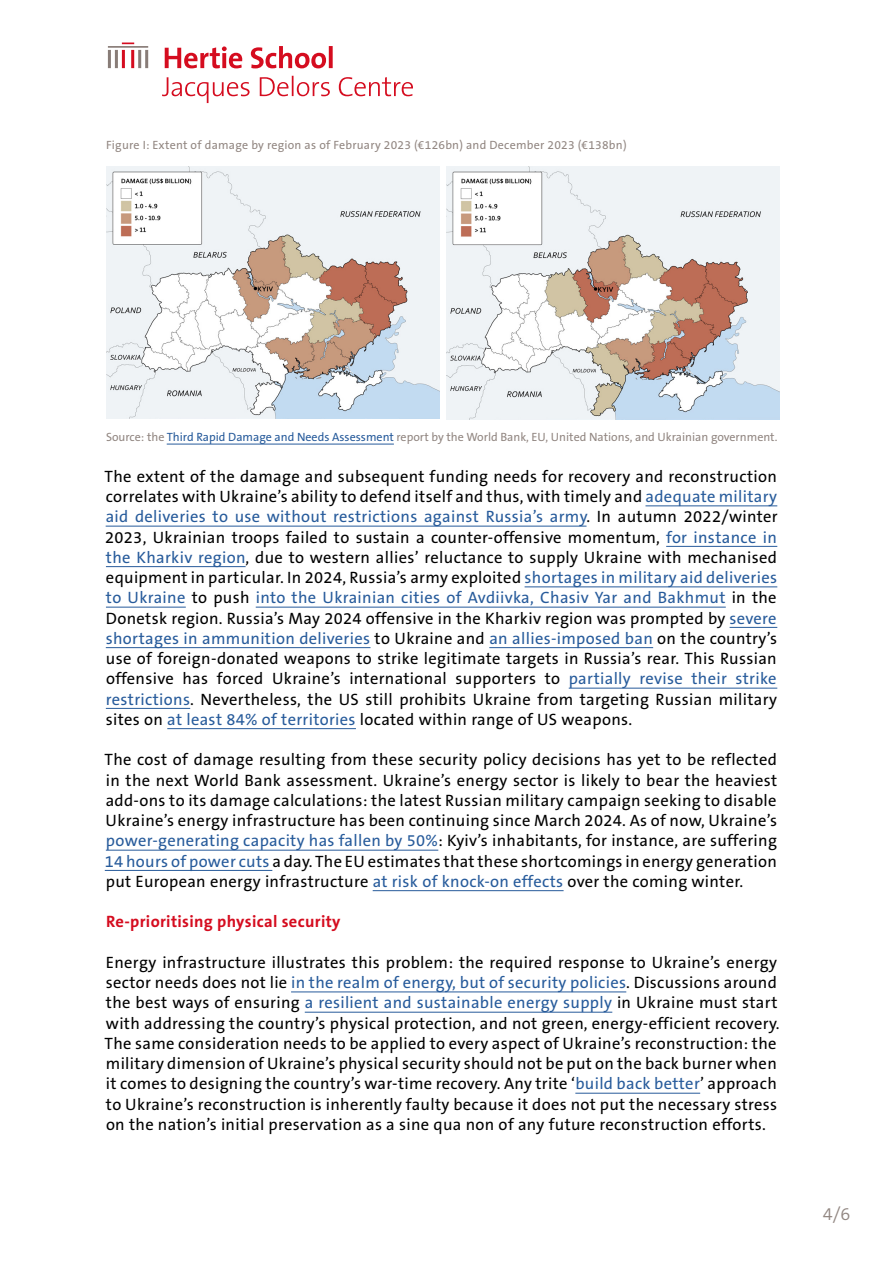
<style>
.page{position:relative;width:893px;height:1263px;background:#fff}
.page>*{position:absolute;margin:0;border:0;box-sizing:border-box;transform-origin:0 0}
.t1{font:300 18px "The Sans B W4";color:#928782}
.Fliesstext_grau{font:16.5px/20.2px "The Sans B W5 Plain";letter-spacing:.02em;color:#000;text-align:justify}
.Fliesstext_grau-2{font:700 16.5px "The Sans B W7";letter-spacing:.02em;color:#d50c1f}
.Fliesstext_grau-3{font:12px "The Sans B W5 Plain";color:#928782}
.Fliesstext_grau-4{font:12px "The Sans B W5 Plain";letter-spacing:.02em;color:#928782}
.s1{color:#275b9b}
</style>
<div class="page">
<hr style="left:115px;top:50px;width:3px;height:18px;background:#887c77">
<hr style="left:108px;top:50px;width:3px;height:18px;background:#887c77">
<hr style="left:108px;top:46px;width:40px;height:2px;background:#887c77">
<svg style="left:122px;top:43px;width:291px;height:60px"></svg>
<hr style="left:167px;top:444px;width:227px;height:1px;background:#275b9b">
<hr style="left:645px;top:505px;width:132px;height:1px;background:#275b9b">
<hr style="left:106px;top:526px;width:480px;height:1px;background:#275b9b">
<hr style="left:666px;top:546px;width:111px;height:1px;background:#275b9b">
<hr style="left:106px;top:566px;width:140px;height:1px;background:#275b9b">
<hr style="left:525px;top:586px;width:252px;height:1px;background:#275b9b">
<hr style="left:106px;top:607px;width:80px;height:1px;background:#275b9b">
<hr style="left:256px;top:607px;width:470px;height:1px;background:#275b9b">
<hr style="left:730px;top:627px;width:47px;height:1px;background:#275b9b">
<hr style="left:106px;top:647px;width:264px;height:1px;background:#275b9b">
<hr style="left:489px;top:647px;width:164px;height:1px;background:#275b9b">
<hr style="left:569px;top:688px;width:208px;height:1px;background:#275b9b">
<hr style="left:106px;top:708px;width:84px;height:1px;background:#275b9b">
<hr style="left:167px;top:728px;width:189px;height:1px;background:#275b9b">
<hr style="left:106px;top:850px;width:332px;height:1px;background:#275b9b">
<hr style="left:105px;top:870px;width:167px;height:1px;background:#275b9b">
<hr style="left:373px;top:890px;width:191px;height:1px;background:#275b9b">
<hr style="left:291px;top:991px;width:335px;height:1px;background:#275b9b">
<hr style="left:305px;top:1012px;width:307px;height:1px;background:#275b9b">
<hr style="left:575px;top:1093px;width:125px;height:1px;background:#275b9b">
<img style="left:106px;top:167px;width:333px;height:251px">
<img style="left:446px;top:167px;width:333px;height:252px">
<p class="Fliesstext_grau-4" style="left:106px;top:137px;width:522px">Figure I: Extent of damage by region as of February 2023 (€126bn) and December 2023 (€138bn)</p>
<p class="Fliesstext_grau-3" style="left:106px;top:429px;width:673px">Source: the <span class="s1">Third Rapid Damage and Needs Assessment</span> report by the World Bank, EU, United Nations, and Ukrainian government.</p>
<p class="Fliesstext_grau" style="left:105px;top:466px;width:675px">The extent of the damage and subsequent funding needs for recovery and reconstruction correlates with Ukraine’s ability to defend itself and thus, with timely and <span class="s1">adequate military aid deliveries to use without restrictions against Russia’s army</span>. In autumn 2022/winter 2023, Ukrainian troops failed to sustain a counter-offensive momentum, <span class="s1">for instance in the Kharkiv region</span>, due to western allies’ reluctance to supply Ukraine with mechanised equipment in particular. In 2024, Russia’s army exploited <span class="s1">shortages in military aid deliveries to Ukraine</span> to push <span class="s1">into the Ukrainian cities of Avdiivka, Chasiv Yar and Bakhmut</span> in the Donetsk region. Russia’s May 2024 offensive in the Kharkiv region was prompted by <span class="s1">severe shortages in ammunition deliveries</span> to Ukraine and <span class="s1">an allies-imposed ban</span> on the country’s use of foreign-donated weapons to strike legitimate targets in Russia’s rear. This Russian offensive has forced Ukraine’s international supporters to <span class="s1">partially revise their strike restrictions</span>. Nevertheless, the US still prohibits Ukraine from targeting Russian military sites on <span class="s1">at least 84% of territories</span> located within range of US weapons.</p>
<p class="Fliesstext_grau" style="left:105px;top:750px;width:674px">The cost of damage resulting from these security policy decisions has yet to be reflected in the next World Bank assessment. Ukraine’s energy sector is likely to bear the heaviest add-ons to its damage calculations: the latest Russian military campaign seeking to disable Ukraine’s energy infrastructure has been continuing since March 2024. As of now, Ukraine’s <span class="s1">power-generating capacity has fallen by 50%</span>: Kyiv’s inhabitants, for instance, are suffering <span class="s1">14 hours of power cuts</span> a day. The EU estimates that these shortcomings in energy generation put European energy infrastructure <span class="s1">at risk of knock-on effects</span> over the coming winter.</p>
<p class="Fliesstext_grau-2" style="left:106px;top:911px;width:236px">Re-prioritising physical security</p>
<p class="Fliesstext_grau" style="left:105px;top:952px;width:677px;text-align:left">Energy infrastructure illustrates this problem: the required response to Ukraine’s energy sector needs does not lie <span class="s1">in the realm of energy, but of security policies</span>. Discussions around the best ways of ensuring <span class="s1">a resilient and sustainable energy supply</span> in Ukraine must start with addressing the country’s physical protection, and not green, energy-efficient recovery.<br>The same consideration needs to be applied to every aspect of Ukraine’s reconstruction: the military dimension of Ukraine’s physical security should not be put on the back burner when it comes to designing the country’s war-time recovery. Any trite ‘<span class="s1">build back better</span>’ approach to Ukraine’s reconstruction is inherently faulty because it does not put the necessary stress on the nation’s initial preservation as a sine qua non of any future reconstruction efforts.</p>
<p class="t1" style="left:823px;top:1203px;width:29px">4/6</p>
</div>
